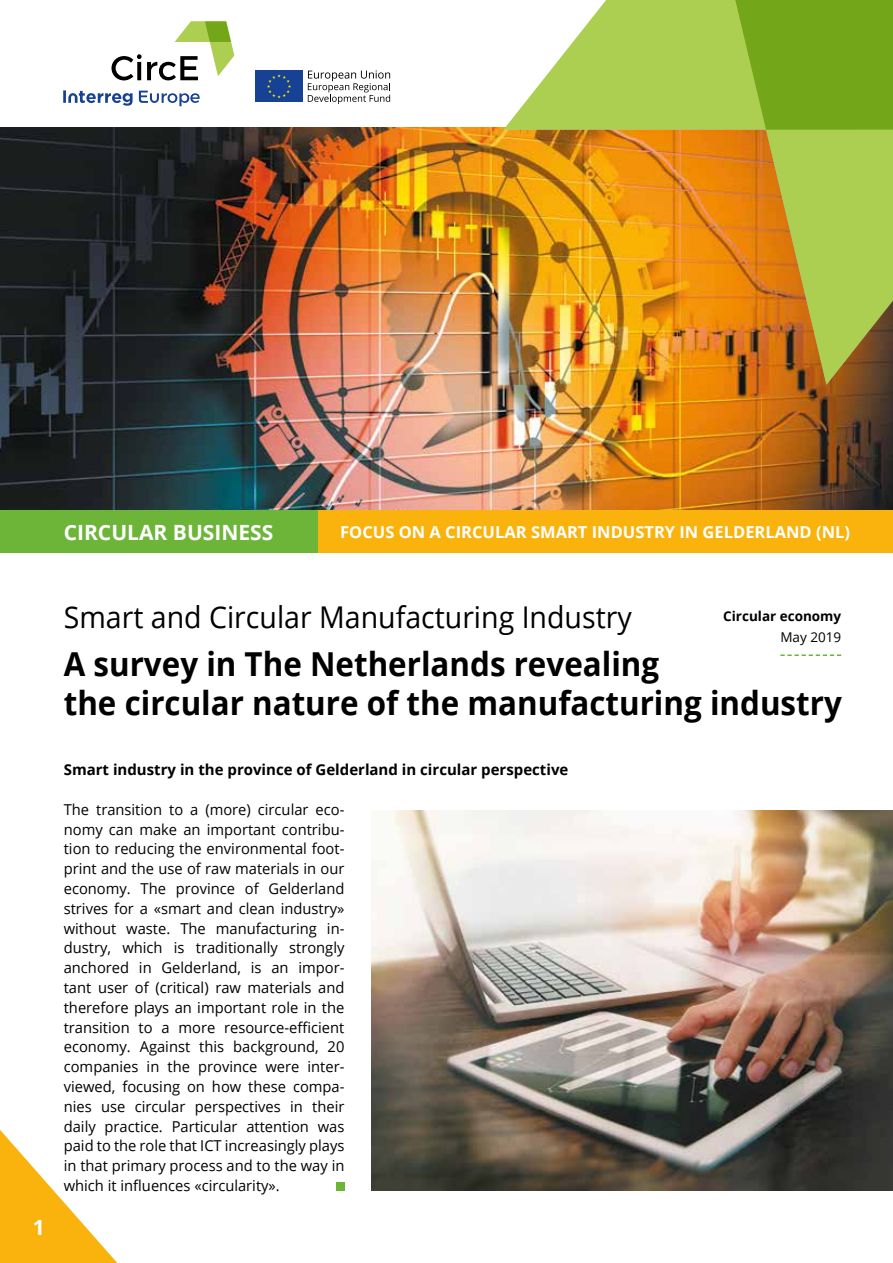
<style>
.page{position:relative;width:893px;height:1263px;background:#fff}
.page>*{position:absolute;margin:0;border:0;box-sizing:border-box;transform-origin:0 0}
.t1{font:700 33px/39.6px "Open Sans";color:#000;scale:.95 1}
.t2{font:30px "Open Sans";color:#000;scale:.95 1}
.t3{font:700 21px "Open Sans";color:#fff}
.t4{font:700 16.5px "Open Sans";color:#fff}
.t5{font:15px/19.8px "Open Sans";color:#000;text-align:justify}
.t6{font:700 15px "Open Sans";color:#000}
.t7{font:700 13.5px "Open Sans";color:#000}
.t8{font:13.5px "Open Sans";color:#000}
</style>
<div class="page">
<img style="left:0;top:128px;width:893px;height:382px">
<img style="left:503px;top:130px;width:227px;height:255px">
<svg style="left:503px;top:0;width:227px;height:130px;fill:#acce51"></svg>
<svg style="left:730px;top:0;width:163px;height:385px;background:#a2a32d"></svg>
<img style="left:449px;top:221px;width:229px;height:195px">
<div style="left:0;top:510px;width:319px;height:43px;background:#6cb539"></div>
<div style="left:319px;top:510px;width:574px;height:43px;background:#fab30c"></div>
<svg style="left:63px;top:90px;width:70px;height:16px"></svg>
<svg style="left:139px;top:91px;width:61px;height:15px"></svg>
<svg style="left:111px;top:21px;width:123px;height:59px"></svg>
<div style="left:255px;top:70px;width:48px;height:32px;background:#164194"></div>
<svg style="left:267px;top:74px;width:24px;height:24px"></svg>
<svg style="left:308px;top:70px;width:82px;height:34px"></svg>
<svg style="left:0;top:1130px;width:117px;height:133px"></svg>
<div style="left:336px;top:1182px;width:8px;height:9px;background:#6cb539"></div>
<img style="left:371px;top:810px;width:522px;height:380px">
<svg style="left:780px;top:654px;width:61px;height:2px"></svg>
<h3 class="t3" style="left:64px;top:517px;width:211px">CIRCULAR BUSINESS</h3>
<p class="t4" style="left:340px;top:520px;width:511px">FOCUS ON A CIRCULAR SMART INDUSTRY IN GELDERLAND (NL)</p>
<h3 class="t3" style="left:33px;top:1212px;width:13px">1</h3>
<h2 class="t2" style="left:64px;top:596px;width:599px">Smart and Circular Manufacturing Industry</h2>
<h1 class="t1" style="left:64px;top:643px;width:820px">A survey in The Netherlands revealing<br>the circular nature of the manufacturing industry</h1>
<p class="t7" style="left:723px;top:607px;width:120px">Circular economy</p>
<p class="t8" style="left:780px;top:628px;width:62px">May 2019</p>
<p class="t6" style="left:64px;top:759px;width:506px">Smart industry in the province of Gelderland in circular perspective</p>
<p class="t5" style="left:64px;top:799px;width:282px">The transition to a (more) circular eco&shy;nomy can make an important contribu&shy;tion to reducing the environmental foot&shy;print and the use of raw materials in our economy. The province of Gelderland strives for a «smart and clean industry» without waste. The manufacturing in&shy;dustry, which is traditionally strongly anchored in Gelderland, is an impor&shy;tant user of (critical) raw materials and therefore plays an important role in the transition to a more resource-efficient economy. Against this background, 20 companies in the province were inter&shy;viewed, focusing on how these compa&shy;nies use circular perspectives in their daily practice. Particular attention was paid to the role that ICT increasingly plays in that primary process and to the way in which it influences «circularity».</p>
</div>
